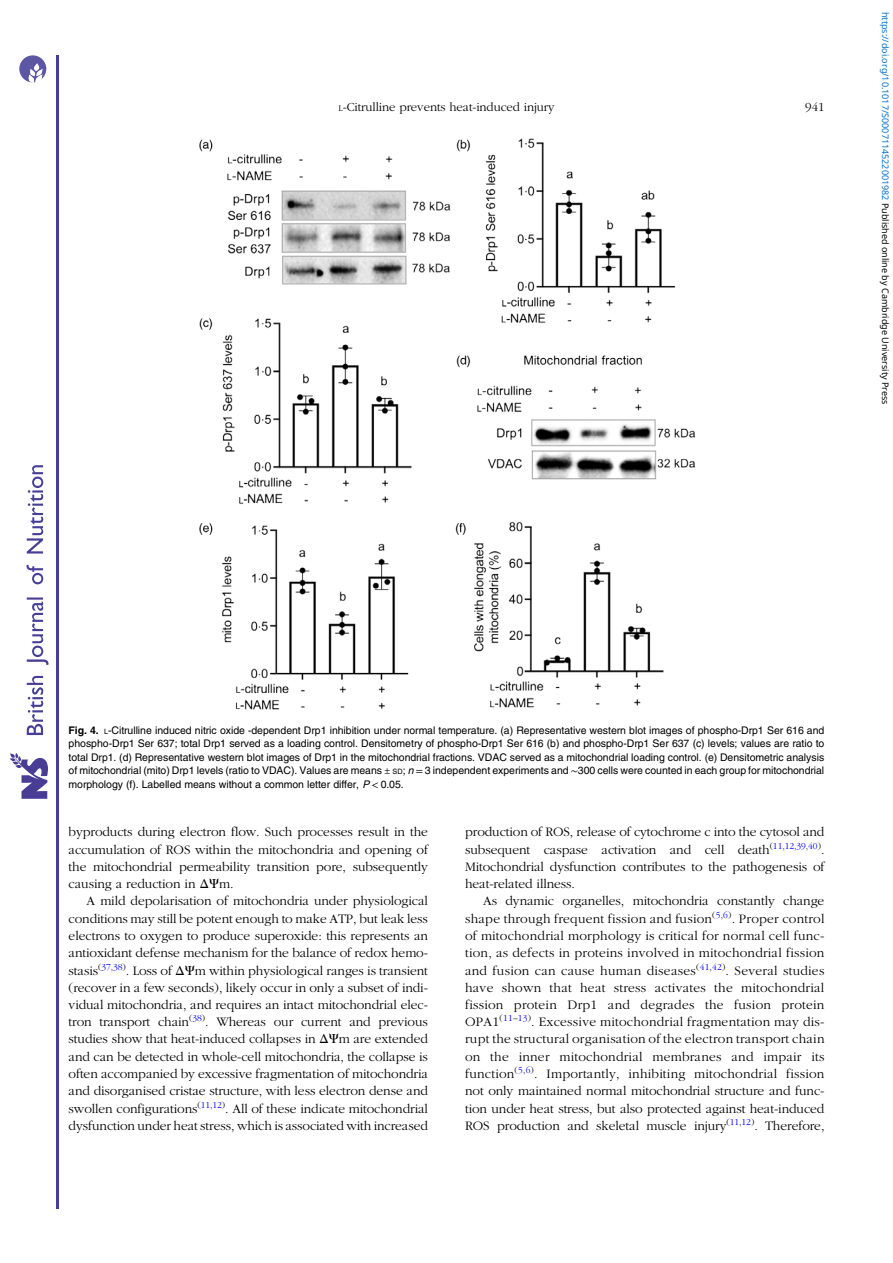
<style>
.page{position:relative;width:893px;height:1263px;background:#fff}
.page>*{position:absolute;margin:0;border:0;box-sizing:border-box;transform-origin:0 0}
.t1{font:13.5px/17.2px "Adv OT777 cf 4 fb";color:#000;text-align:justify}
.t2{font:12.75px "Adv OT777 cf 4 fb";color:#000}
.t3{font:10.5px/13.5px "Adv OT82 c 4 f 4 c 4";color:#000;text-align:justify}
.t4{font:9px "Noto Sans";color:#0172cf}
.s1{font-size:8.85px}
.s2{color:#000}
.s3{font-family:"Adv O Tf 3919 c 9 c.B"}
.s4{font-size:7.35px}
.s5{font-family:"Adv OT7 d 6 df 7 ab.I"}
.s6{font-family:"Adv OT7 a 027 dc 5.I"}
.s7{font-family:"Adv OT8608 a 8 d 1"}
</style>
<div class="page">
<hr style="left:56px;top:55px;width:2px;height:1153px;background:#463f95">
<svg style="left:10px;top:753px;width:38px;height:46px"></svg>
<svg style="left:26px;top:465px;width:23px;height:270px"></svg>
<svg style="left:19px;top:55px;width:27px;height:27px"></svg>
<img style="left:199px;top:138px;width:497px;height:572px">
<p class="t2" style="left:339px;top:102px;width:217px"><span class="s1">L</span>-Citrulline prevents heat-induced injury</p>
<p class="t2" style="left:805px;top:102px;width:21px">941</p>
<p class="t4" style="left:892px;top:12px;width:394px;rotate:90deg">https://doi.org/10.1017/S0007114522001982 <span class="s2">Published online by Cambridge University Press</span></p>
<p class="t3" style="left:69px;top:724px;width:757px"><span class="s3">Fig. 4.</span> <span class="s4">L</span>-Citrulline induced nitric oxide -dependent Drp1 inhibition under normal temperature. (a) Representative western blot images of phospho-Drp1 Ser 616 and phospho-Drp1 Ser 637; total Drp1 served as a loading control. Densitometry of phospho-Drp1 Ser 616 (b) and phospho-Drp1 Ser 637 (c) levels; values are ratio to total Drp1. (d) Representative western blot images of Drp1 in the mitochondrial fractions. VDAC served as a mitochondrial loading control. (e) Densitometric analysis of mitochondrial (mito) Drp1 levels (ratio to VDAC). Values are means <span class="s5">±</span> <span class="s4">SD</span>; <span class="s6">n</span> <span class="s7">=</span> 3 independent experiments and <span class="s7">∼</span>300 cells were counted in each group for mitochondrial morphology (f). Labelled means without a common letter differ, <span class="s6">P</span> <span class="s7">&lt;</span> 0.05.</p>
<p class="t1" style="left:69px;top:825px;width:361px">byproducts during electron flow. Such processes result in the accumulation of ROS within the mitochondria and opening of the mitochondrial permeability transition pore, subsequently causing a reduction in <span class="s7">ΔΨ</span>m.</p>
<p class="t1" style="left:69px;top:893px;width:361px;text-indent:18px">A mild depolarisation of mitochondria under physiological conditions may still be potent enough to make ATP, but leak less electrons to oxygen to produce superoxide: this represents an antioxidant defense mechanism for the balance of redox hemo&shy;stasis<sup>(</sup><sup>37</sup><sup>,</sup><sup>38</sup><sup>)</sup>. Loss of <span class="s7">ΔΨ</span>m within physiological ranges is transient (recover in a few seconds), likely occur in only a subset of indi&shy;vidual mitochondria, and requires an intact mitochondrial elec&shy;tron transport chain<sup>(</sup><sup>38</sup><sup>)</sup>. Whereas our current and previous studies show that heat-induced collapses in <span class="s7">ΔΨ</span>m are extended and can be detected in whole-cell mitochondria, the collapse is often accompanied by excessive fragmentation of mitochondria and disorganised cristae structure, with less electron dense and swollen configurations<sup>(</sup><sup>11</sup><sup>,</sup><sup>12</sup><sup>)</sup>. All of these indicate mitochondrial dysfunction under heat stress, which is associated with increased</p>
<p class="t1" style="left:465px;top:825px;width:361px">production of ROS, release of cytochrome c into the cytosol and subsequent caspase activation and cell death<sup>(</sup><sup>11</sup><sup>,</sup><sup>12</sup><sup>,</sup><sup>39</sup><sup>,</sup><sup>40</sup><sup>)</sup>.<br>Mitochondrial dysfunction contributes to the pathogenesis of heat-related illness.</p>
<p class="t1" style="left:465px;top:893px;width:361px;text-indent:18px">As dynamic organelles, mitochondria constantly change shape through frequent fission and fusion<sup>(</sup><sup>5</sup><sup>,</sup><sup>6</sup><sup>)</sup>. Proper control of mitochondrial morphology is critical for normal cell func&shy;tion, as defects in proteins involved in mitochondrial fission and fusion can cause human diseases<sup>(</sup><sup>41</sup><sup>,</sup><sup>42</sup><sup>)</sup>. Several studies have shown that heat stress activates the mitochondrial fission protein Drp1 and degrades the fusion protein OPA1<sup>(</sup><sup>11</sup><sup>–</sup><sup>13</sup><sup>)</sup>. Excessive mitochondrial fragmentation may dis&shy;rupt the structural organisation of the electron transport chain on the inner mitochondrial membranes and impair its function<sup>(</sup><sup>5</sup><sup>,</sup><sup>6</sup><sup>)</sup>. Importantly, inhibiting mitochondrial fission not only maintained normal mitochondrial structure and func&shy;tion under heat stress, but also protected against heat-induced ROS production and skeletal muscle injury<sup>(</sup><sup>11</sup><sup>,</sup><sup>12</sup><sup>)</sup>. Therefore,</p>
</div>
